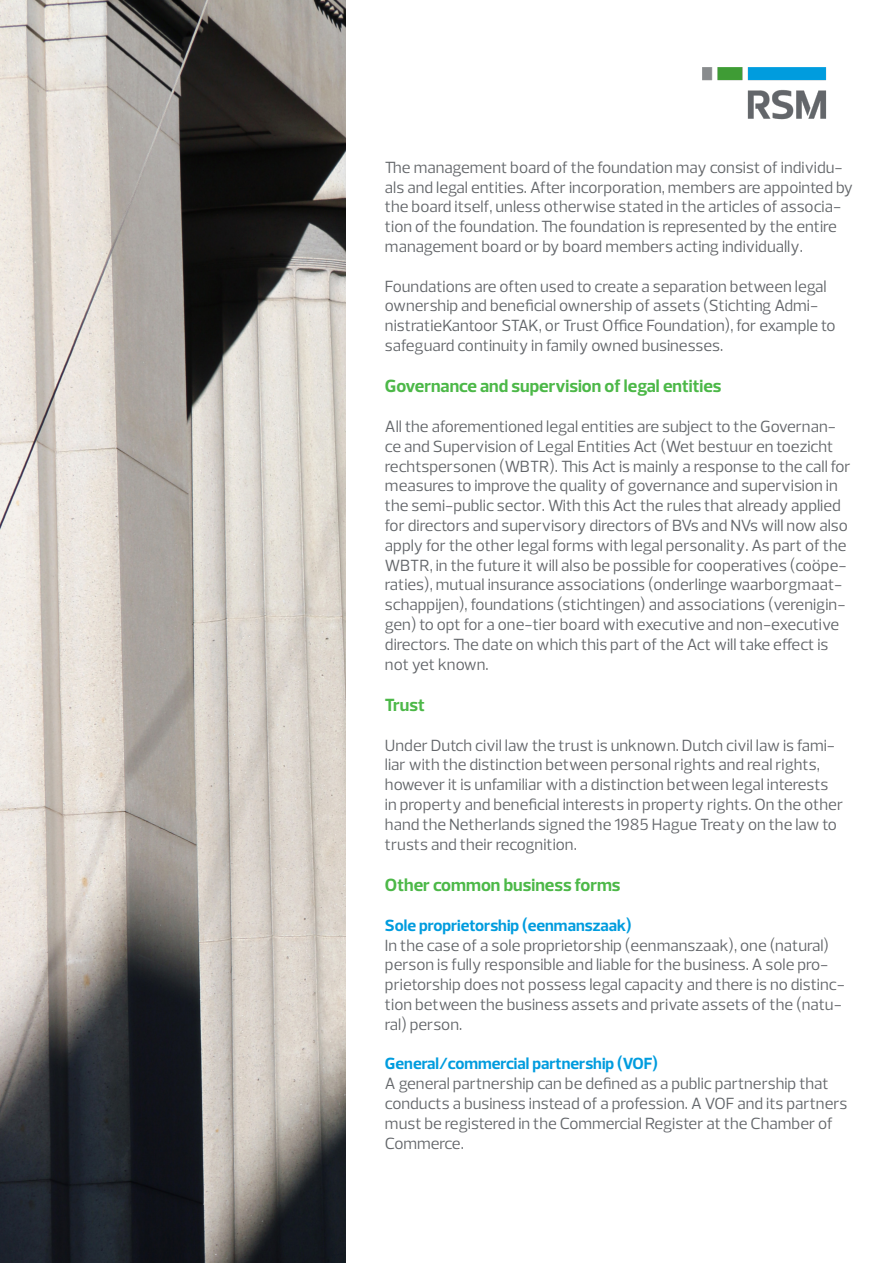
<style>
.page{position:relative;width:893px;height:1263px;background:#fff}
.page>*{position:absolute;margin:0;border:0;box-sizing:border-box;transform-origin:0 0}
.Alineastijl_1{font:700 18px "Prelo";color:#4cb848}
.t1{font:16.5px/19.8px "Prelo";color:#63666a}
.Subhead_blauw{font:700 16.5px "Prelo";color:#009cde}
</style>
<div class="page">
<img style="left:702px;top:67px;width:125px;height:53px">
<img style="left:0;top:0;width:346px;height:1263px">
<p class="t1" style="left:385px;top:157px;width:470px">The management board of the foundation may consist of individu&shy;als and legal entities. After incorporation, members are appointed by the board itself, unless otherwise stated in the articles of associa&shy;tion of the foundation. The foundation is represented by the entire management board or by board members acting individually.</p>
<p class="t1" style="left:385px;top:276px;width:452px">Foundations are often used to create a separation between legal ownership and beneficial ownership of assets (Stichting Admi&shy;nistratieKantoor STAK, or Trust Office Foundation), for example to safeguard continuity in family owned businesses.</p>
<p class="Alineastijl_1" style="left:385px;top:375px;width:338px">Governance and supervision of legal entities</p>
<p class="t1" style="left:385px;top:417px;width:467px">All the aforementioned legal entities are subject to the Governan&shy;ce and Supervision of Legal Entities Act (Wet bestuur en toezicht rechtspersonen (WBTR). This Act is mainly a response to the call for measures to improve the quality of governance and supervision in the semi-public sector. With this Act the rules that already applied for directors and supervisory directors of BVs and NVs will now also apply for the other legal forms with legal personality. As part of the WBTR, in the future it will also be possible for cooperatives (coöpe&shy;raties), mutual insurance associations (onderlinge waarborgmaat&shy;schappijen), foundations (stichtingen) and associations (verenigin&shy;gen) to opt for a one-tier board with executive and non-executive directors. The date on which this part of the Act will take effect is not yet known.</p>
<p class="Alineastijl_1" style="left:385px;top:694px;width:41px">Trust</p>
<p class="t1" style="left:385px;top:735px;width:460px">Under Dutch civil law the trust is unknown. Dutch civil law is fami&shy;liar with the distinction between personal rights and real rights, however it is unfamiliar with a distinction between legal interests in property and beneficial interests in property rights. On the other hand the Netherlands signed the 1985 Hague Treaty on the law to trusts and their recognition.</p>
<p class="Alineastijl_1" style="left:385px;top:874px;width:237px">Other common business forms</p>
<p class="Subhead_blauw" style="left:385px;top:915px;width:248px">Sole proprietorship (eenmanszaak)</p>
<p class="t1" style="left:385px;top:935px;width:461px">In the case of a sole proprietorship (eenmanszaak), one (natural) person is fully responsible and liable for the business. A sole pro&shy;prietorship does not possess legal capacity and there is no distinc&shy;tion between the business assets and private assets of the (natu&shy;ral) person.</p>
<p class="Subhead_blauw" style="left:385px;top:1054px;width:275px">General/commercial partnership (VOF)</p>
<p class="t1" style="left:385px;top:1074px;width:464px">A general partnership can be defined as a public partnership that conducts a business instead of a profession. A VOF and its partners must be registered in the Commercial Register at the Chamber of Commerce.</p>
</div>
